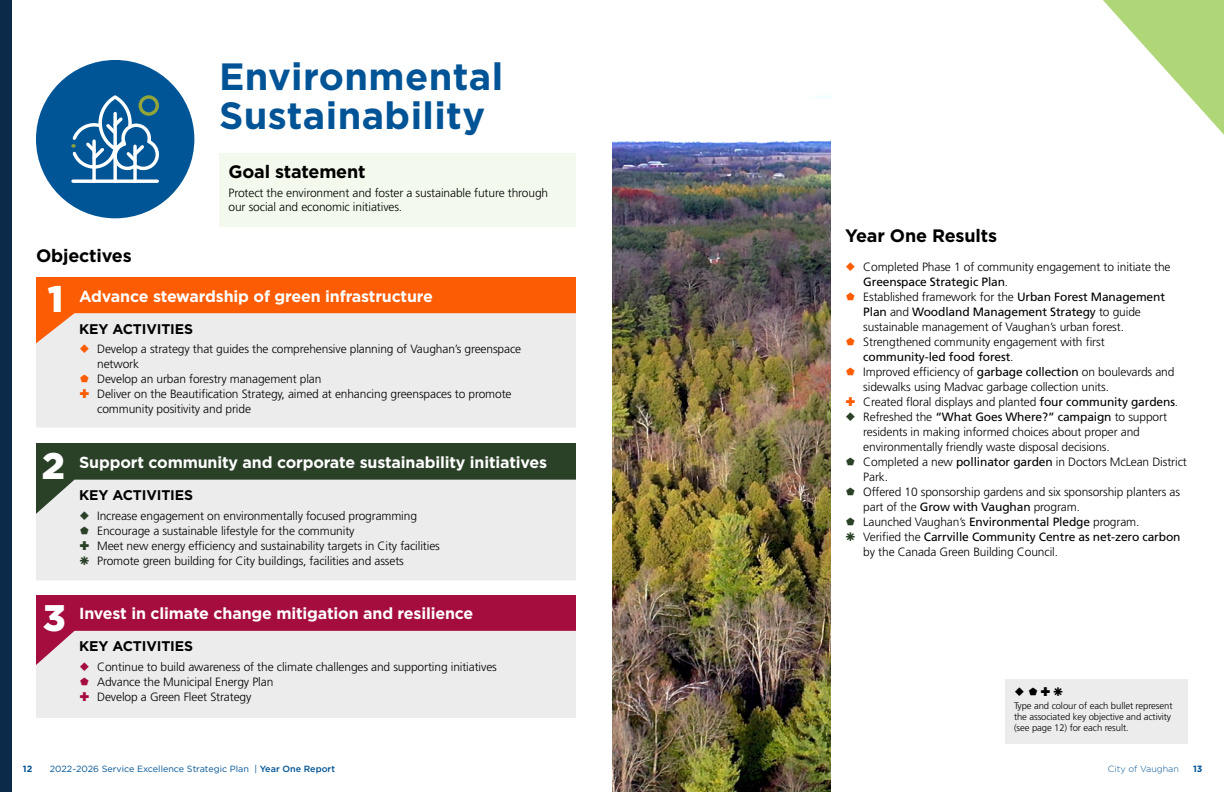
<style>
.page{position:relative;width:1224px;height:792px;background:#fff}
.page>*{position:absolute;margin:0;border:0;box-sizing:border-box;transform-origin:0 0}
.Heading_1{font:700 38px/39px "Gotham";letter-spacing:.01em;color:#005496}
.Objective_numbers{font:900 37px "Gotham";color:#fff}
.Heading_2{font:700 18px "Gotham";letter-spacing:-.01em;color:#000}
.Body__Large_-_Objective{font:700 16px "Gotham";letter-spacing:-.01em;color:#fff}
.Heading_3{font:700 14px "Gotham";letter-spacing:-.01em;color:#000}
.Bullets{font:300 12px/15px "Frutiger LT Std";letter-spacing:-.01em;color:#000}
.Body{font:300 12px/14.4px "Frutiger LT Std";letter-spacing:-.01em;color:#000}
.Legend{font:300 9.5px/11.4px "Frutiger LT Std";letter-spacing:-.01em;color:#000}
.t1{font:700 9.1px "Gotham";color:#005496}
.t2{font:9px "Gotham";color:#005496}
.t3{font:300 9px "Gotham";color:#005496}
.s1{color:#fc5c03}
.s2{color:#2a4027}
.s3{color:#a50d3e}
.s4{font-weight:400}
.s5{font-weight:500}
</style>
<div class="page">
<div style="left:36px;top:60px;width:158px;height:158px;background:#005596;border-radius:50%"></div>
<svg style="left:92px;top:172px;width:4px;height:7px"></svg>
<svg style="left:113px;top:172px;width:4px;height:7px"></svg>
<svg style="left:133px;top:172px;width:4px;height:7px"></svg>
<svg style="left:73px;top:179px;width:84px;height:4px"></svg>
<svg style="left:71px;top:95px;width:88px;height:77px"></svg>
<div style="left:219px;top:153px;width:357px;height:74px;background:#f3f9ec"></div>
<div style="left:36px;top:277px;width:540px;height:71px;background:#fc5c03"></div>
<div style="left:36px;top:313px;width:540px;height:115px;background:#ececed"></div>
<div style="left:36px;top:444px;width:540px;height:71px;background:#2a4027"></div>
<div style="left:36px;top:480px;width:540px;height:100px;background:#ececed"></div>
<div style="left:36px;top:595px;width:540px;height:70px;background:#a50d3e"></div>
<div style="left:36px;top:631px;width:540px;height:87px;background:#ececed"></div>
<div style="left:1005px;top:680px;width:183px;height:64px;background:#ececed"></div>
<svg style="left:1103px;top:0;width:121px;height:135px"></svg>
<img style="left:612px;top:95px;width:219px;height:697px">
<div style="left:0;top:0;width:12px;height:792px;background:#0b2a4a"></div>
<svg style="left:80px;top:374px;width:9px;height:8px"></svg>
<svg style="left:80px;top:389px;width:9px;height:9px"></svg>
<svg style="left:80px;top:526px;width:9px;height:8px"></svg>
<svg style="left:80px;top:541px;width:9px;height:9px"></svg>
<svg style="left:80px;top:556px;width:9px;height:9px"></svg>
<svg style="left:80px;top:677px;width:9px;height:8px"></svg>
<svg style="left:80px;top:692px;width:9px;height:9px"></svg>
<h1 class="Heading_1" style="left:219px;top:57px;width:286px">Environmental<br>Sustainability</h1>
<h2 class="Heading_2" style="left:228px;top:160px;width:139px">Goal statement</h2>
<p class="Body" style="left:228px;top:186px;width:321px">Protect the environment and foster a sustainable future through our social and economic initiatives.</p>
<h2 class="Heading_2" style="left:36px;top:244px;width:97px">Objectives</h2>
<p class="Objective_numbers" style="left:48px;top:274px;width:17px">1</p>
<p class="Body__Large_-_Objective" style="left:79px;top:285px;width:355px">Advance stewardship of green infrastructure</p>
<h3 class="Heading_3" style="left:79px;top:320px;width:115px">KEY ACTIVITIES</h3>
<p class="Bullets" style="left:97px;top:342px;width:426px;text-indent:-18px"><span class="s1">○</span> Develop a strategy that guides the comprehensive planning of Vaughan’s greenspace network</p>
<p class="Bullets" style="left:97px;top:372px;width:226px">Develop an urban forestry management plan</p>
<p class="Bullets" style="left:97px;top:387px;width:416px">Deliver on the Beautification Strategy, aimed at enhancing greenspaces to promote community positivity and pride</p>
<p class="Objective_numbers" style="left:42px;top:440px;width:25px">2</p>
<p class="Body__Large_-_Objective" style="left:79px;top:452px;width:470px">Support community and corporate sustainability initiatives</p>
<h3 class="Heading_3" style="left:79px;top:486px;width:115px">KEY ACTIVITIES</h3>
<p class="Bullets" style="left:79px;top:508px;width:339px"><span class="s2">○</span> Increase engagement on environmentally focused programming</p>
<p class="Bullets" style="left:97px;top:523px;width:259px">Encourage a sustainable lifestyle for the community</p>
<p class="Bullets" style="left:97px;top:538px;width:344px">Meet new energy efficiency and sustainability targets in City facilities</p>
<p class="Bullets" style="left:97px;top:553px;width:308px">Promote green building for City buildings, facilities and assets</p>
<p class="Objective_numbers" style="left:43px;top:592px;width:24px">3</p>
<p class="Body__Large_-_Objective" style="left:79px;top:603px;width:396px">Invest in climate change mitigation and resilience</p>
<h3 class="Heading_3" style="left:79px;top:637px;width:115px">KEY ACTIVITIES</h3>
<p class="Bullets" style="left:79px;top:659px;width:419px"><span class="s3">○</span> Continue to build awareness of the climate challenges and supporting initiatives</p>
<p class="Bullets" style="left:97px;top:674px;width:178px">Advance the Municipal Energy Plan</p>
<p class="Bullets" style="left:97px;top:689px;width:156px">Develop a Green Fleet Strategy</p>
<h2 class="Heading_2" style="left:845px;top:224px;width:153px">Year One Results</h2>
<p class="Bullets" style="left:863px;top:260px;width:309px;text-indent:-18px"><span class="s1">○</span> Completed Phase 1 of community engagement to initiate the<br><span class="s4">Greenspace Strategic Plan</span>.</p>
<p class="Bullets" style="left:863px;top:290px;width:303px">Established framework for the <span class="s4">Urban Forest Management<br>Plan</span> and <span class="s4">Woodland Management Strategy</span> to guide sustainable management of Vaughan’s urban forest.</p>
<p class="Bullets" style="left:863px;top:335px;width:243px">Strengthened community engagement with first <span class="s4">community-led food forest</span>.</p>
<p class="Bullets" style="left:863px;top:365px;width:313px">Improved efficiency of <span class="s4">garbage collection</span> on boulevards and sidewalks using Madvac garbage collection units.</p>
<p class="Bullets" style="left:863px;top:395px;width:316px">Created floral displays and planted <span class="s4">four community gardens</span>.</p>
<p class="Bullets" style="left:863px;top:410px;width:305px;text-indent:-18px"><span class="s2">○</span> Refreshed the <span class="s4">“What Goes Where?” campaign</span> to support residents in making informed choices about proper and environmentally friendly waste disposal decisions.</p>
<p class="Bullets" style="left:863px;top:455px;width:325px">Completed a new <span class="s4">pollinator garden</span> in Doctors McLean District<br>Park.</p>
<p class="Bullets" style="left:863px;top:485px;width:318px">Offered 10 sponsorship gardens and six sponsorship planters as part of the <span class="s4">Grow with Vaughan</span> program.</p>
<p class="Bullets" style="left:863px;top:515px;width:278px">Launched Vaughan’s <span class="s4">Environmental Pledge</span> program.</p>
<p class="Bullets" style="left:863px;top:530px;width:319px">Verified the <span class="s4">Carrville Community Centre as net-zero carbon </span>by the Canada Green Building Council.</p>
<p class="Legend" style="left:1014px;top:700px;width:160px">Type and colour of each bullet represent the associated key objective and activity (see page 12) for each result.</p>
<p class="t1" style="left:23px;top:763px;width:11px">12</p>
<p class="t2" style="left:50px;top:763px;width:287px">2022-2026 Service Excellence Strategic Plan | <span class="s5">Year One Report</span></p>
<p class="t3" style="left:1108px;top:763px;width:73px">City of Vaughan</p>
<p class="t1" style="left:1193px;top:763px;width:11px">13</p>
</div>
